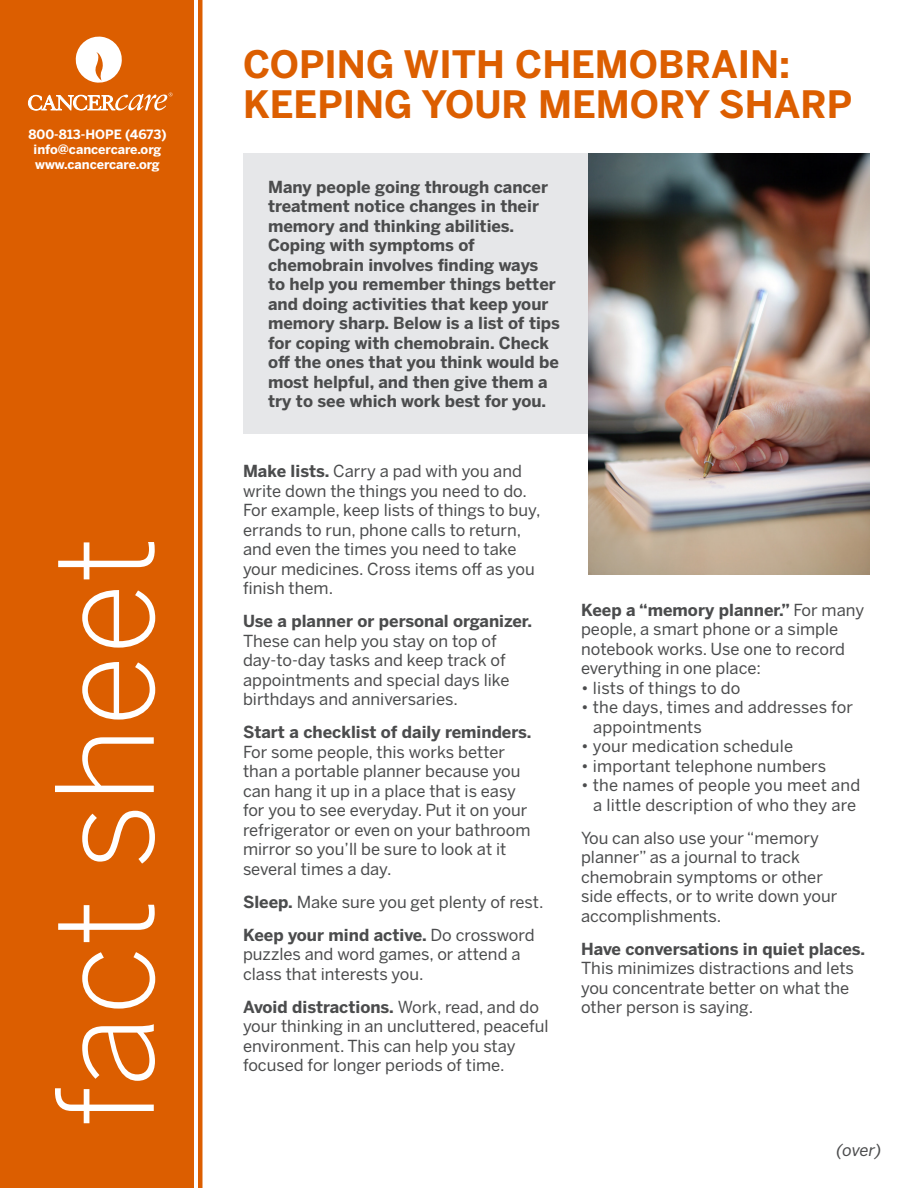
<style>
.page{position:relative;width:918px;height:1188px;background:#fff}
.page>*{position:absolute;margin:0;border:0;box-sizing:border-box;transform-origin:0 0}
.t1{font:300 133.5px "Benton Sans";color:#fff}
.t2{font:700 37.5px "Benton Sans";color:#dc5e00}
.Leadder{font:16.5px/19.5px "Benton Sans";color:#4b4c4d}
.Main_Intro{font:700 16.5px/19.5px "Benton Sans";color:#4b4c4d}
.Body_-_bullets{font:16.5px/19.5px "Benton Sans";letter-spacing:.01em;color:#4b4c4d}
.Leadder-2{font:italic 16.5px "Benton Sans";color:#4b4c4d}
.t3{font:700 12.75px "Benton Sans";color:#fff}
.s1{font-weight:700}
</style>
<div class="page">
<div style="left:0;top:0;width:193px;height:1188px;background:#dc5e00"></div>
<hr style="left:198px;top:0;width:4px;height:1188px;background:#dc5e00">
<div style="left:243px;top:154px;width:626px;height:280px;background:#e6e7e9"></div>
<svg style="left:75px;top:36px;width:47px;height:47px"></svg>
<svg style="left:28px;top:93px;width:144px;height:17px"></svg>
<img style="left:589px;top:154px;width:280px;height:421px">
<p class="t3" style="left:28px;top:127px;width:140px">800-813-HOPE (4673)</p>
<p class="t3" style="left:34px;top:142px;width:129px">info@cancercare.org</p>
<p class="t3" style="left:35px;top:157px;width:126px">www.cancercare.org</p>
<p class="t1" style="left:27px;top:1127px;width:592px;rotate:-90deg">fact sheet</p>
<p class="t2" style="left:243px;top:42px;width:549px">COPING WITH CHEMOBRAIN:</p>
<p class="t2" style="left:243px;top:82px;width:611px">KEEPING YOUR MEMORY SHARP</p>
<p class="Main_Intro" style="left:268px;top:177px;width:282px">Many people going through cancer treatment notice changes in their</p>
<p class="Main_Intro" style="left:268px;top:216px;width:293px">memory and thinking abilities.<br>Coping with symptoms of chemobrain involves finding ways<br>to help you remember things better and doing activities that keep your memory sharp. Below is a list of tips for coping with chemobrain. Check off the ones that you think would be most helpful, and then give them a try to see which work best for you.</p>
<p class="Leadder" style="left:243px;top:461px;width:285px"><span class="s1">Make lists.</span> Carry a pad with you and write down the things you need to do.</p>
<p class="Leadder" style="left:243px;top:500px;width:299px">For example, keep lists of things to buy, errands to run, phone calls to return, and even the times you need to take your medicines. Cross items off as you finish them.</p>
<p class="Leadder" style="left:243px;top:611px;width:291px"><span class="s1">Use a planner or personal organizer.<br></span>These can help you stay on top of day-to-day tasks and keep track of appointments and special days like birthdays and anniversaries.</p>
<p class="Leadder" style="left:243px;top:722px;width:290px"><span class="s1">Start a checklist of daily reminders.<br></span>For some people, this works better than a portable planner because you can hang it up in a place that is easy for you to see everyday. Put it on your refrigerator or even on your bathroom mirror so you’ll be sure to look at it several times a day.</p>
<p class="Leadder" style="left:243px;top:885px;width:302px;line-height:33px"><span class="s1">Sleep.</span> Make sure you get plenty of rest.<br><span class="s1">Keep your mind active.</span> Do crossword</p>
<p class="Leadder" style="left:243px;top:944px;width:279px">puzzles and word games, or attend a class that interests you.</p>
<p class="Leadder" style="left:243px;top:997px;width:307px"><span class="s1">Avoid distractions.</span> Work, read, and do your thinking in an uncluttered, peaceful environment. This can help you stay focused for longer periods of time.</p>
<p class="Leadder" style="left:581px;top:600px;width:285px"><span class="s1">Keep a “memory planner.”</span> For many people, a smart phone or a simple notebook works. Use one to record everything in one place:</p>
<p class="Body_-_bullets" style="left:581px;top:678px;width:161px">• lists of things to do</p>
<p class="Body_-_bullets" style="left:593px;top:697px;width:262px;text-indent:-12px">• the days, times and addresses for appointments</p>
<p class="Body_-_bullets" style="left:581px;top:736px;width:214px">• your medication schedule</p>
<p class="Body_-_bullets" style="left:581px;top:756px;width:247px">• important telephone numbers</p>
<p class="Body_-_bullets" style="left:581px;top:775px;width:281px;text-align:center">• the names of people you meet and a little description of who they are</p>
<p class="Leadder" style="left:581px;top:828px;width:258px">You can also use your “memory planner” as a journal to track chemobrain symptoms or other side effects, or to write down your accomplishments.</p>
<p class="Leadder" style="left:581px;top:939px;width:286px"><span class="s1">Have conversations in quiet places.<br></span>This minimizes distractions and lets you concentrate better on what the other person is saying.</p>
<p class="Leadder-2" style="left:836px;top:1140px;width:47px">(over)</p>
</div>
